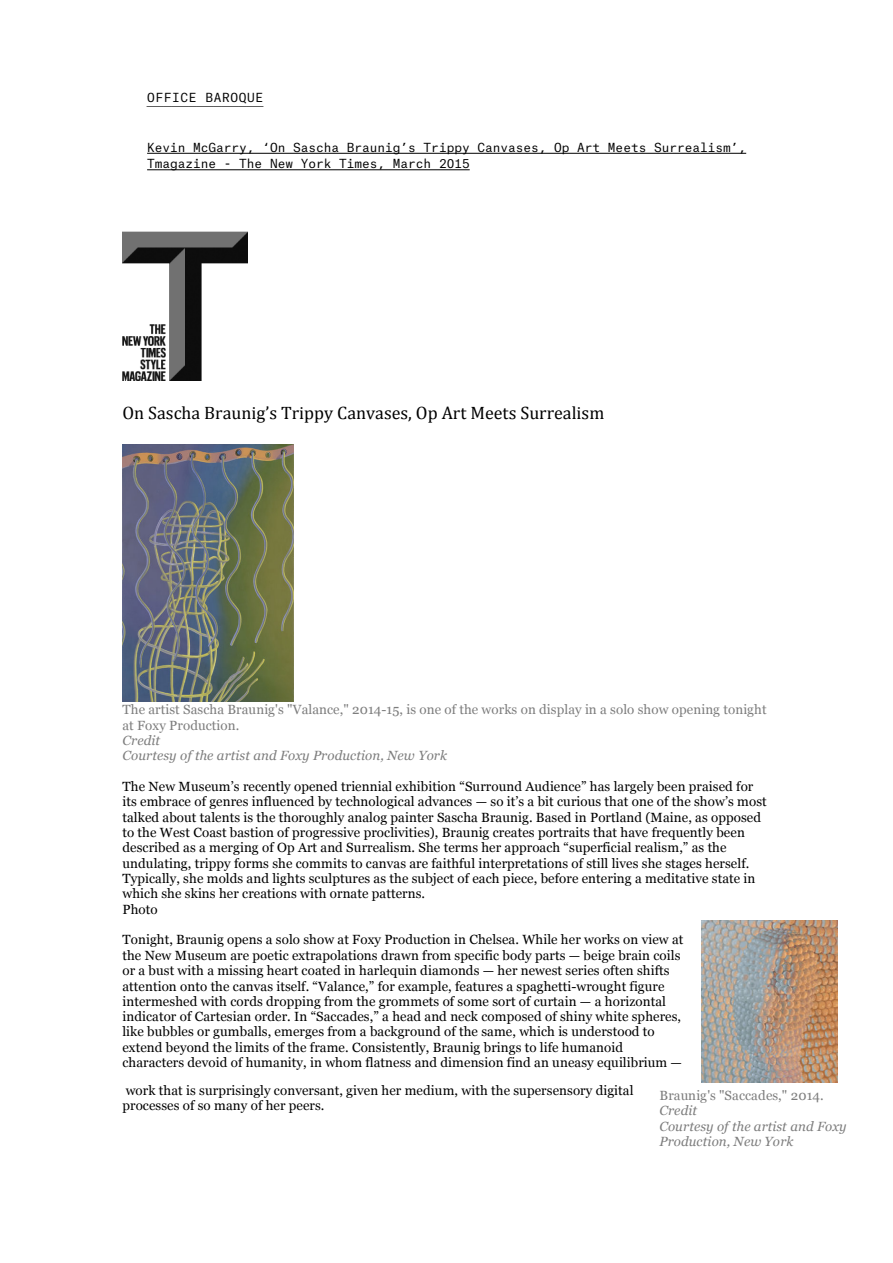
<style>
.page{position:relative;width:893px;height:1263px;background:#fff}
.page>*{position:absolute;margin:0;border:0;box-sizing:border-box;transform-origin:0 0}
.t1{font:18px "Cambria";color:#000}
.t2{font:13.35px/15.3px "Georgia";letter-spacing:.005em;color:#000}
.t3{font:13.35px/15.1px "Georgia";letter-spacing:.005em;color:#7d7d7d}
.t4{font:italic 13.35px/15.3px "Georgia";letter-spacing:.005em;color:#7d7d7d}
.t5{font:12px/16.5px "Atlas TWOB Regular 0";color:#000}
.t6{font:12px "Atlas TWOB Regular Logo";color:#000}
</style>
<div class="page">
<hr style="left:147px;top:153px;width:599px;height:1px;background:#000">
<hr style="left:147px;top:169px;width:323px;height:1px;background:#000">
<img style="left:122px;top:231px;width:125px;height:150px">
<img style="left:122px;top:444px;width:172px;height:258px">
<img style="left:701px;top:920px;width:137px;height:162px">
<p class="t6" style="left:147px;top:88px;width:118px">OFFICE BAROQUE</p>
<p class="t5" style="left:147px;top:138px;width:601px">Kevin McGarry, ‘On Sascha Braunig’s Trippy Canvases, Op Art Meets Surrealism’,<br>Tmagazine - The New York Times, March 2015</p>
<h1 class="t1" style="left:122px;top:402px;width:483px">On Sascha Braunig’s Trippy Canvases, Op Art Meets Surrealism</h1>
<p class="t3" style="left:122px;top:702px;width:646px">The artist Sascha Braunig's "Valance," 2014-15, is one of the works on display in a solo show opening tonight at Foxy Production.</p>
<p class="t4" style="left:122px;top:732px;width:326px">Credit<br>Courtesy of the artist and Foxy Production, New York</p>
<p class="t2" style="left:122px;top:778px;width:646px">The New Museum’s recently opened triennial exhibition “Surround Audience” has largely been praised for its embrace of genres influenced by technological advances — so it’s a bit curious that one of the show’s most talked about talents is the thoroughly analog painter Sascha Braunig. Based in Portland (Maine, as opposed to the West Coast bastion of progressive proclivities), Braunig creates portraits that have frequently been described as a merging of Op Art and Surrealism. She terms her approach “superficial realism,” as the undulating, trippy forms she commits to canvas are faithful interpretations of still lives she stages herself.<br>Typically, she molds and lights sculptures as the subject of each piece, before entering a meditative state in which she skins her creations with ornate patterns.<br>Photo</p>
<p class="t2" style="left:122px;top:932px;width:563px">Tonight, Braunig opens a solo show at Foxy Production in Chelsea. While her works on view at the New Museum are poetic extrapolations drawn from specific body parts — beige brain coils or a bust with a missing heart coated in harlequin diamonds — her newest series often shifts attention onto the canvas itself. “Valance,” for example, features a spaghetti-wrought figure intermeshed with cords dropping from the grommets of some sort of curtain — a horizontal indicator of Cartesian order. In “Saccades,” a head and neck composed of shiny white spheres, like bubbles or gumballs, emerges from a background of the same, which is understood to extend beyond the limits of the frame. Consistently, Braunig brings to life humanoid characters devoid of humanity, in whom flatness and dimension find an uneasy equilibrium —</p>
<p class="t2" style="left:122px;top:1082px;width:513px">work that is surprisingly conversant, given her medium, with the supersensory digital processes of so many of her peers.</p>
<p class="t3" style="left:659px;top:1087px;width:166px">Braunig's "Saccades," 2014.</p>
<p class="t4" style="left:659px;top:1102px;width:189px">Credit<br>Courtesy of the artist and Foxy<br>Production, New York</p>
</div>
